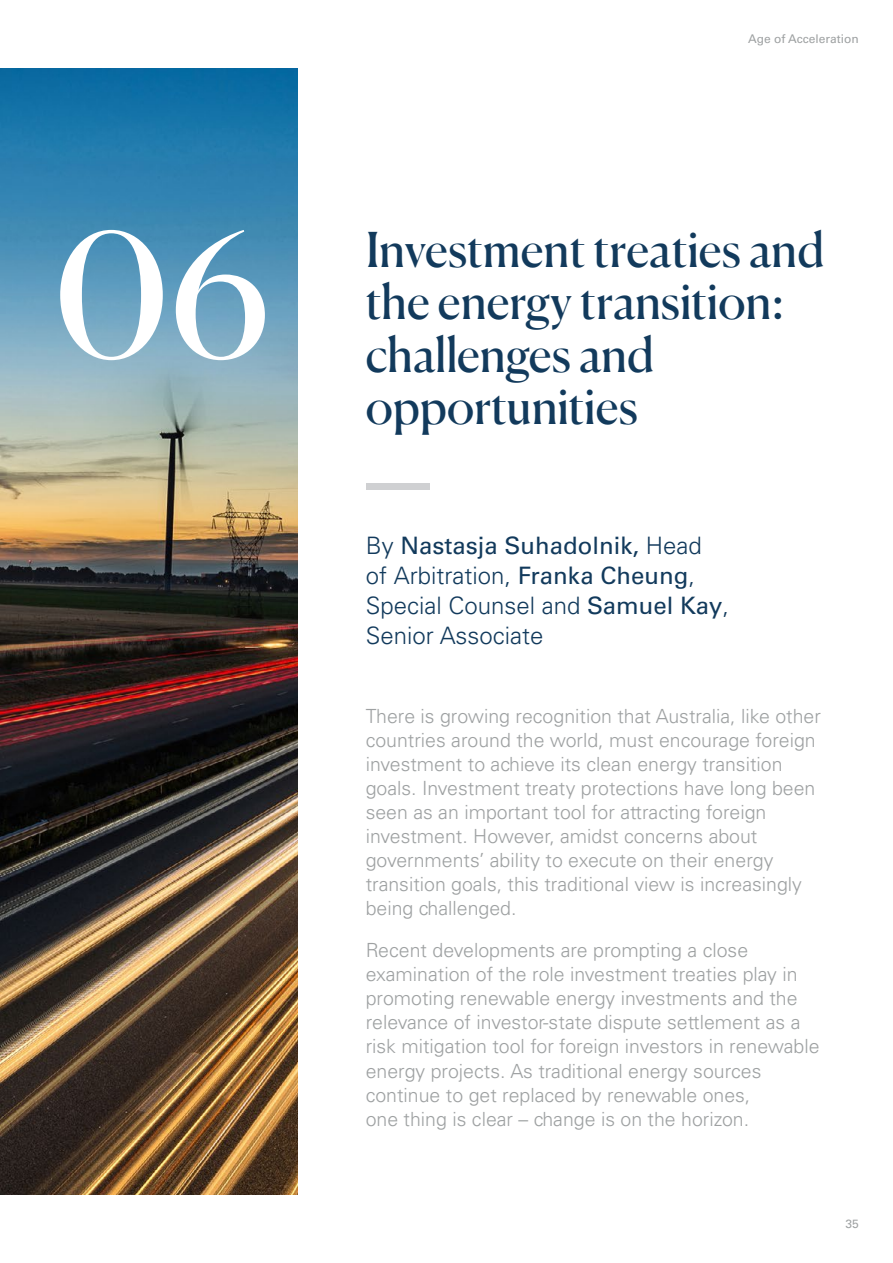
<style>
.page{position:relative;width:893px;height:1263px;background:#fff}
.page>*{position:absolute;margin:0;border:0;box-sizing:border-box;transform-origin:0 0}
.t1{font:171px "Canela";color:#fff}
.t2{font:48px/52.5px "Canela";color:#123a5c}
.t3{font:300 24px/30px "Univers LT Std";color:#123a5c}
.t4{font:300 19.5px/24px "Univers LT Std";color:#9ea1a2}
.t5{font:12px "Univers LT Std";color:#9ea1a2}
.s1{font-weight:400}
</style>
<div class="page">
<img style="left:0;top:68px;width:298px;height:1127px">
<div style="left:366px;top:483px;width:63px;height:7px;background:#cfd0d2"></div>
<h1 class="t1" style="left:54px;top:163px;width:218px">06</h1>
<p class="t5" style="left:748px;top:31px;width:112px">Age of Acceleration</p>
<h2 class="t2" style="left:366px;top:219px;width:460px">Investment treaties and the energy transition: challenges and opportunities</h2>
<p class="t3" style="left:366px;top:531px;width:365px">By <span class="s1">Nastasja Suhadolnik,</span> Head of Arbitration, <span class="s1">Franka Cheung</span>,<br>Special Counsel and <span class="s1">Samuel Kay</span>,<br>Senior Associate</p>
<p class="t4" style="left:366px;top:704px;width:457px">There is growing recognition that Australia, like other countries around the world, must encourage foreign investment to achieve its clean energy transition goals. Investment treaty protections have long been seen as an important tool for attracting foreign investment. However, amidst concerns about governments’ ability to execute on their energy transition goals, this traditional view is increasingly being challenged.</p>
<p class="t4" style="left:366px;top:938px;width:455px">Recent developments are prompting a close examination of the role investment treaties play in promoting renewable energy investments and the relevance of investor-state dispute settlement as a risk mitigation tool for foreign investors in renewable energy projects. As traditional energy sources continue to get replaced by renewable ones,<br>one thing is clear – change is on the horizon.</p>
<p class="t5" style="left:846px;top:1217px;width:15px">35</p>
</div>
